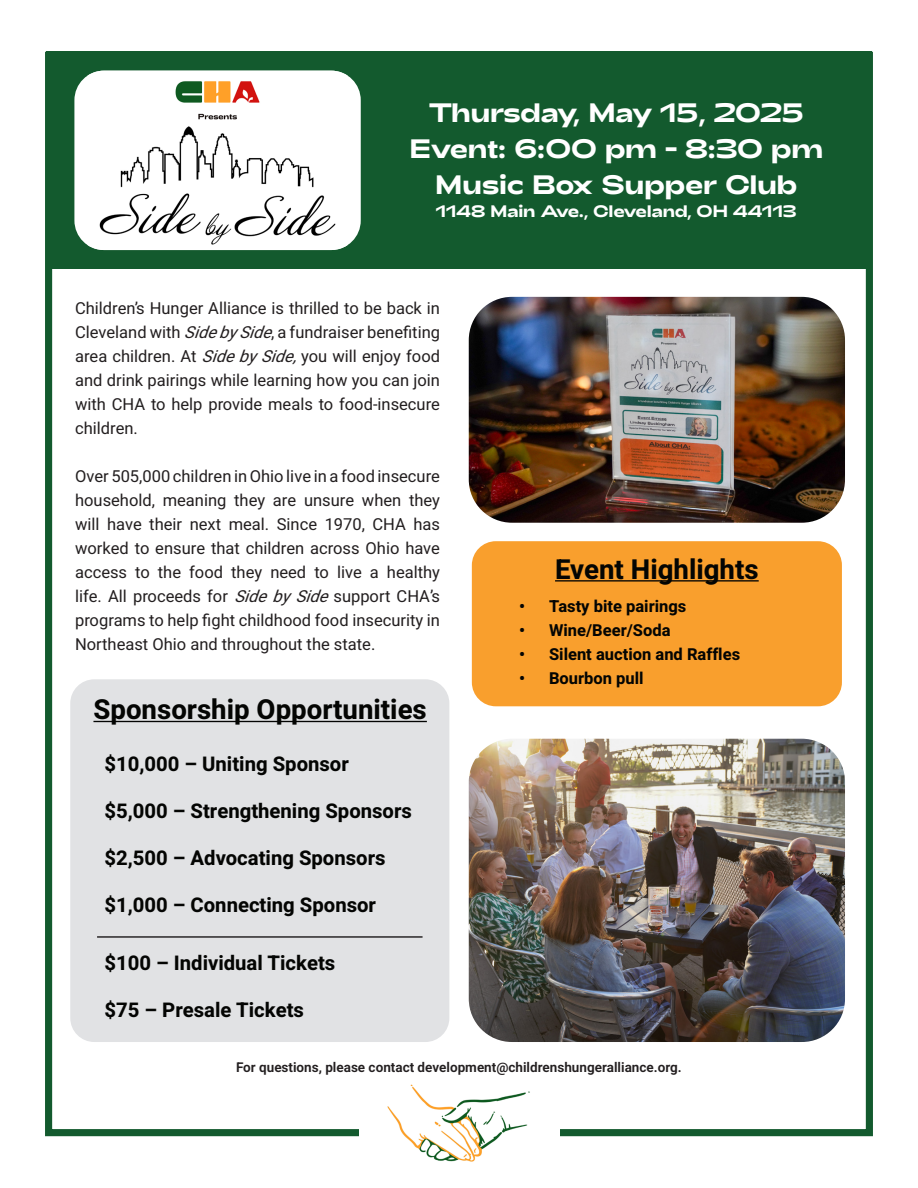
<style>
.page{position:relative;width:918px;height:1188px;background:#fff}
.page>*{position:absolute;margin:0;border:0;box-sizing:border-box;transform-origin:0 0}
.t1{font:700 27.6px "Heebo";color:#040503}
.t2{font:700 26.7px "Adieu";letter-spacing:-.02em;color:#fff}
.t3{font:700 20.25px "Heebo";color:#040503}
.t4{font:700 16.65px "Adieu";letter-spacing:-.01em;color:#fff}
.t5{font:16.5px/24px "Heebo";color:#231f20;text-align:justify}
.t6{font:700 16.5px "Heebo";color:#040503}
.t7{font:600 13.5px "Heebo";color:#231f20}
.s1{font-style:italic}
</style>
<div class="page">
<div style="left:45px;top:52px;width:828px;height:1084px;border:7px solid #135a2e"></div>
<div style="left:46px;top:52px;width:826px;height:217px;background:#135a2e"></div>
<img style="left:469px;top:297px;width:376px;height:226px">
<img style="left:469px;top:739px;width:376px;height:303px">
<div style="left:472px;top:541px;width:370px;height:165px;background:#f99f2d;border-radius:24px"></div>
<hr style="left:555px;top:580px;width:204px;height:2px;background:#040503">
<div style="left:74px;top:71px;width:287px;height:179px;background:#fff;border-radius:30px"></div>
<img style="left:87px;top:71px;width:261px;height:179px">
<div style="left:70px;top:679px;width:379px;height:363px;background:#e1e2e4;border-radius:24px"></div>
<hr style="left:93px;top:721px;width:334px;height:1px;background:#040503">
<hr style="left:97px;top:936px;width:326px;height:2px;background:#231f20">
<div style="left:359px;top:1081px;width:200px;height:83px;background:#fff"></div>
<img style="left:387px;top:1084px;width:143px;height:78px">
<p class="t2" style="left:429px;top:98px;width:376px">Thursday, May 15, 2025</p>
<p class="t2" style="left:409px;top:134px;width:415px">Event: 6:00 pm - 8:30 pm</p>
<p class="t2" style="left:435px;top:170px;width:364px">Music Box Supper Club</p>
<p class="t4" style="left:436px;top:201px;width:362px">1148 Main Ave., Cleveland, OH 44113</p>
<p class="t5" style="left:75px;top:296px;width:367px">Children’s Hunger Alliance is thrilled to be back in Cleveland with <span class="s1">SidebySide</span>, a fundraiser benefiting area children. At <span class="s1">SidebySide,</span>you will enjoy food and drink pairings while learning how you can join with CHA to help provide meals to food-insecure children.</p>
<p class="t5" style="left:75px;top:464px;width:367px">Over 505,000 children in Ohio live in a food insecure household, meaning they are unsure when they will have their next meal. Since 1970, CHA has worked to ensure that children across Ohio have access to the food they need to live a healthy life. All proceeds for <span class="s1">SidebySide</span>support CHA’s programs to help fight childhood food insecurity in Northeast Ohio and throughout the state.</p>
<p class="t1" style="left:93px;top:691px;width:335px">Sponsorship Opportunities</p>
<p class="t3" style="left:104px;top:749px;width:246px">$10,000 – Uniting Sponsor</p>
<p class="t3" style="left:104px;top:796px;width:309px">$5,000 – Strengthening Sponsors</p>
<p class="t3" style="left:104px;top:844px;width:283px">$2,500 – Advocating Sponsors</p>
<p class="t3" style="left:104px;top:891px;width:273px">$1,000 – Connecting Sponsor</p>
<p class="t3" style="left:104px;top:949px;width:233px">$100 – Individual Tickets</p>
<p class="t3" style="left:104px;top:996px;width:201px">$75 – Presale Tickets</p>
<p class="t1" style="left:555px;top:550px;width:205px">Event Highlights</p>
<p class="t6" style="left:519px;top:594px;width:169px">• Tasty bite pairings</p>
<p class="t6" style="left:519px;top:618px;width:153px">• Wine/Beer/Soda</p>
<p class="t6" style="left:519px;top:642px;width:223px">• Silent auction and Raffles</p>
<p class="t6" style="left:519px;top:666px;width:126px">• Bourbon pull</p>
<p class="t7" style="left:236px;top:1058px;width:447px">For questions, please contact development@childrenshungeralliance.org.</p>
</div>
